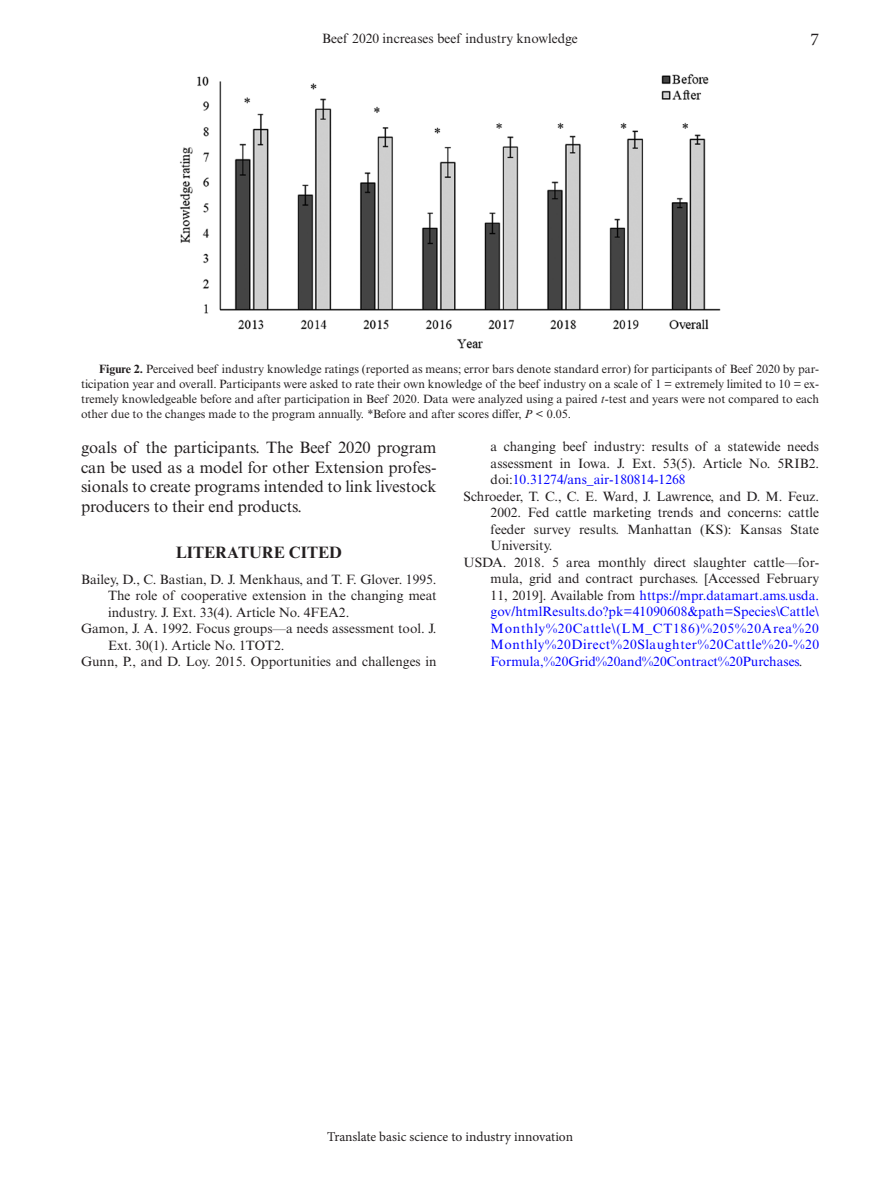
<style>
.page{position:relative;width:891px;height:1188px;background:#fff}
.page>*{position:absolute;margin:0;border:0;box-sizing:border-box;transform-origin:0 0}
.t1{font:18px "Minion Pro";color:#231f20}
.t2{font:16.5px/19.5px "Times New Roman MT Std";letter-spacing:-.005em;color:#231f20;text-align:justify}
.t3{font:700 16.5px "Times New Roman MT Std";color:#231f20}
.t4{font:13.5px "Times New Roman MT Std";color:#231f20}
.t5{font:13.5px "Times New Roman MT Std";letter-spacing:.01em;color:#00f}
.t6{font:13.5px "Times New Roman MT Std";letter-spacing:.045em;color:#00f}
.t7{font:13.5px "Minion Pro";color:#231f20}
.t8{font:13.5px "Times New Roman MT Std";letter-spacing:.055em;color:#00f}
.t9{font:12px/15px "Times New Roman MT Std";color:#231f20;text-align:justify}
.s1{font-weight:700}
.s2{font-style:italic}
.s3{color:#231f20}
</style>
<div class="page">
<img style="left:179px;top:74px;width:542px;height:275px">
<p class="t4" style="left:322px;top:30px;width:257px">Beef 2020 increases beef industry knowledge</p>
<h1 class="t1" style="left:810px;top:27px;width:10px">7</h1>
<p class="t9" style="left:81px;top:361px;width:740px;text-indent:18px"><span class="s1">Figure 2.</span> Perceived beef industry knowledge ratings (reported as means; error bars denote standard error) for participants of Beef 2020 by par&shy;ticipation year and overall. Participants were asked to rate their own knowledge of the beef industry on a scale of 1 = extremely limited to 10 = ex&shy;tremely knowledgeable before and after participation in Beef 2020. Data were analyzed using a paired <span class="s2">t</span>-test and years were not compared to each other due to the changes made to the program annually. <span class="s2">*</span>Before and after scores differ, <span class="s2">P</span> &lt; 0.05.</p>
<p class="t2" style="left:81px;top:438px;width:357px">goals of the participants. The Beef 2020 program can be used as a model for other Extension profes&shy;sionals to create programs intended to link livestock producers to their end products.</p>
<p class="t3" style="left:176px;top:542px;width:167px">LITERATURE CITED</p>
<p class="t4" style="left:81px;top:571px;width:357px">Bailey, D., C. Bastian, D. J. Menkhaus, and T. F. Glover. 1995.</p>
<p class="t4" style="left:108px;top:588px;width:330px">The role of cooperative extension in the changing meat</p>
<p class="t4" style="left:108px;top:604px;width:243px">industry. J. Ext. 33(4). Article No. 4FEA2.</p>
<p class="t4" style="left:81px;top:621px;width:357px">Gamon, J. A. 1992. Focus groups—a needs assessment tool. J.</p>
<p class="t4" style="left:108px;top:637px;width:178px">Ext. 30(1). Article No. 1TOT2.</p>
<p class="t4" style="left:81px;top:654px;width:357px">Gunn, P., and D. Loy. 2015. Opportunities and challenges in</p>
<p class="t4" style="left:490px;top:439px;width:330px">a changing beef industry: results of a statewide needs</p>
<p class="t4" style="left:490px;top:455px;width:330px">assessment in Iowa. J. Ext. 53(5). Article No. 5RIB2.</p>
<p class="t5" style="left:490px;top:472px;width:196px"><span class="s3">doi:</span>10.31274/ans_air-180814-1268</p>
<p class="t4" style="left:463px;top:488px;width:357px">Schroeder, T. C., C. E. Ward, J. Lawrence, and D. M. Feuz.</p>
<p class="t4" style="left:490px;top:505px;width:330px">2002. Fed cattle marketing trends and concerns: cattle</p>
<p class="t4" style="left:490px;top:521px;width:330px">feeder survey results. Manhattan (KS): Kansas State</p>
<p class="t4" style="left:490px;top:538px;width:63px">University.</p>
<p class="t4" style="left:463px;top:554px;width:357px">USDA. 2018. 5 area monthly direct slaughter cattle—for-</p>
<p class="t4" style="left:490px;top:571px;width:330px">mula, grid and contract purchases. [Accessed February</p>
<p class="t5" style="left:490px;top:587px;width:330px"><span class="s3">11, 2019]. Available from</span> https://mpr.datamart.ams.usda.</p>
<p class="t5" style="left:490px;top:604px;width:330px">gov/htmlResults.do?pk=41090608&amp;path=Species\Cattle\</p>
<p class="t8" style="left:490px;top:620px;width:330px">Monthly%20Cattle\(LM_CT186)%205%20Area%20</p>
<p class="t6" style="left:490px;top:637px;width:330px">Monthly%20Direct%20Slaughter%20Cattle%20-%20</p>
<p class="t5" style="left:490px;top:653px;width:313px">Formula,%20Grid%20and%20Contract%20Purchases<span class="s3">.</span></p>
<p class="t7" style="left:327px;top:1128px;width:247px">Translate basic science to industry innovation</p>
</div>
